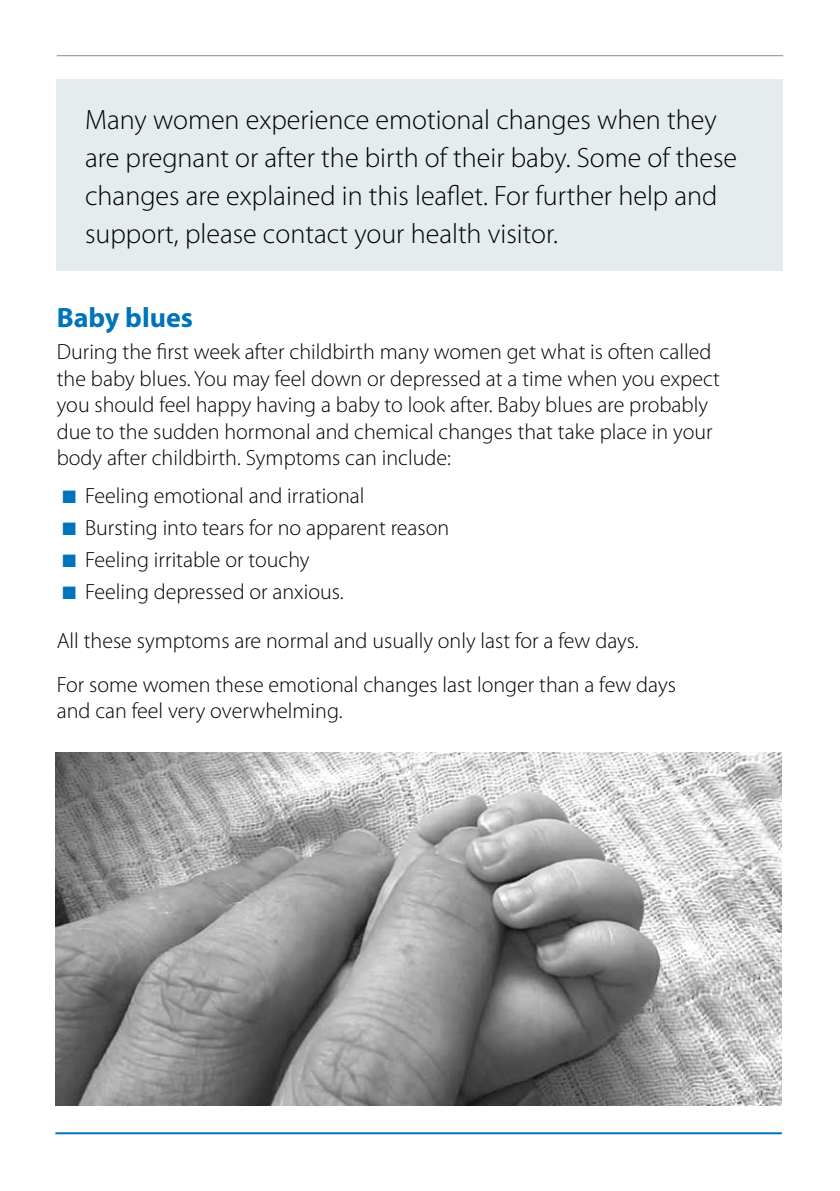
<style>
.page{position:relative;width:840px;height:1191px;background:#fff}
.page>*{position:absolute;margin:0;border:0;box-sizing:border-box;transform-origin:0 0}
.t1{font:300 28px/38px "Myriad Pro";color:#000}
.t2{font:700 28px "Myriad Pro";color:#0073bb}
.t3{font:300 22px/26.4px "Myriad Pro";color:#000}
.s1{color:#0073bb}
</style>
<div class="page">
<hr style="left:55px;top:1132px;width:726px;height:2px;background:#0073bb">
<hr style="left:57px;top:55px;width:725px;height:1px;background:#768d99">
<div style="left:57px;top:79px;width:725px;height:192px;background:#e4eced"></div>
<img style="left:55px;top:753px;width:726px;height:352px">
<p class="t1" style="left:85px;top:101px;width:653px">Many women experience emotional changes when they are pregnant or after the birth of their baby. Some of these changes are explained in this leaflet. For further help and support, please contact your health visitor.</p>
<p class="t2" style="left:57px;top:302px;width:138px">Baby blues</p>
<p class="t3" style="left:57px;top:339px;width:664px">During the first week after childbirth many women get what is often called the baby blues. You may feel down or depressed at a time when you expect you should feel happy having a baby to look after. Baby blues are probably due to the sudden hormonal and chemical changes that take place in your body after childbirth. Symptoms can include:</p>
<p class="t3" style="left:62px;top:482px;width:303px"><span class="s1">■</span> Feeling emotional and irrational</p>
<p class="t3" style="left:62px;top:514px;width:388px"><span class="s1">■</span> Bursting into tears for no apparent reason</p>
<p class="t3" style="left:62px;top:547px;width:248px"><span class="s1">■</span> Feeling irritable or touchy</p>
<p class="t3" style="left:62px;top:579px;width:282px"><span class="s1">■</span> Feeling depressed or anxious.</p>
<p class="t3" style="left:57px;top:619px;width:620px;line-height:43.4px">All these symptoms are normal and usually only last for a few days.<br>For some women these emotional changes last longer than a few days</p>
<p class="t3" style="left:57px;top:697px;width:287px">and can feel very overwhelming.</p>
</div>
